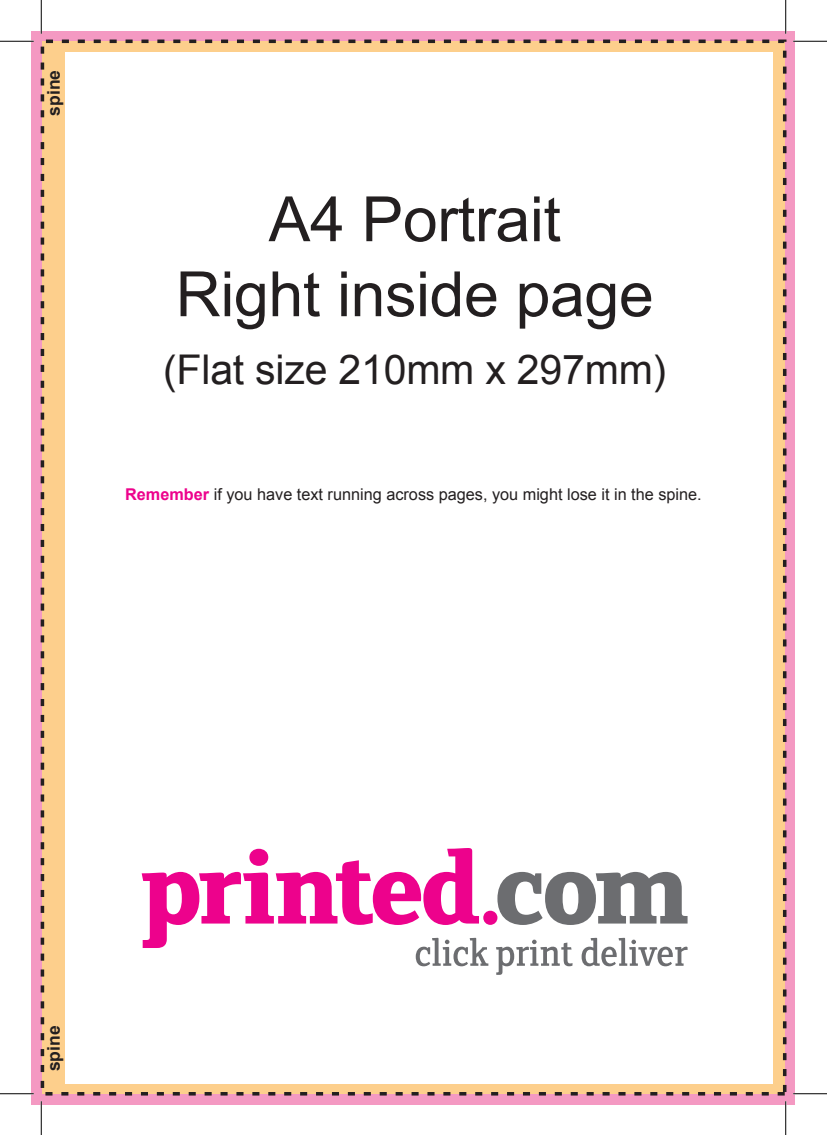
<style>
.page{position:relative;width:827px;height:1135px;background:#fff}
.page>*{position:absolute;margin:0;border:0;box-sizing:border-box;transform-origin:0 0}
.t1{font:62.5px/75px "Arial";letter-spacing:-.005em;color:#231f20;text-align:center}
.t2{font:41px "Arial";letter-spacing:-.005em;color:#231f20}
.t3{font:700 17.5px "Arial";color:#231f20}
.t4{font:16.25px "Arial";color:#231f20}
.s1{font-weight:700;color:#ed028c}
</style>
<div class="page">
<div style="left:32px;top:31px;width:763px;height:1073px;background:#f499c2"></div>
<div style="left:42px;top:41px;width:742px;height:1053px;background:#fdcf8c"></div>
<div style="left:66px;top:52px;width:706px;height:1031px;background:#fff"></div>
<div style="left:41px;top:40px;width:745px;height:1055px;border:4px dashed #231f20"></div>
<svg style="left:496px;top:940px;width:76px;height:35px"></svg>
<svg style="left:581px;top:938px;width:106px;height:28px"></svg>
<svg style="left:142px;top:848px;width:346px;height:118px"></svg>
<div style="left:483px;top:911px;width:14px;height:14px;background:#ed028c;border-radius:50%"></div>
<svg style="left:497px;top:872px;width:190px;height:53px"></svg>
<hr style="left:0;top:40px;width:34px;height:2px;background:#fff">
<hr style="left:793px;top:40px;width:34px;height:2px;background:#fff">
<hr style="left:40px;top:0;width:2px;height:34px;background:#fff">
<hr style="left:40px;top:1101px;width:2px;height:34px;background:#fff">
<hr style="left:0;top:41px;width:34px;height:1px;background:#000">
<hr style="left:793px;top:41px;width:34px;height:1px;background:#000">
<hr style="left:0;top:1093px;width:34px;height:1px;background:#000">
<hr style="left:793px;top:1093px;width:34px;height:1px;background:#000">
<hr style="left:41px;top:0;width:1px;height:34px;background:#000">
<hr style="left:41px;top:1101px;width:1px;height:34px;background:#000">
<hr style="left:785px;top:0;width:1px;height:34px;background:#000">
<hr style="left:785px;top:1101px;width:1px;height:34px;background:#000">
<p class="t3" style="left:42px;top:116px;width:47px;rotate:-90deg">spine</p>
<h1 class="t1" style="left:176px;top:182px;width:479px">A4 Portrait<br>Right inside page</h1>
<h2 class="t2" style="left:163px;top:343px;width:504px">(Flat size 210mm x 297mm)</h2>
<p class="t4" style="left:125px;top:483px;width:578px"><span class="s1">Remember</span> if you have text running across pages, you might lose it in the spine.</p>
<p class="t3" style="left:42px;top:1071px;width:47px;rotate:-90deg">spine</p>
</div>
